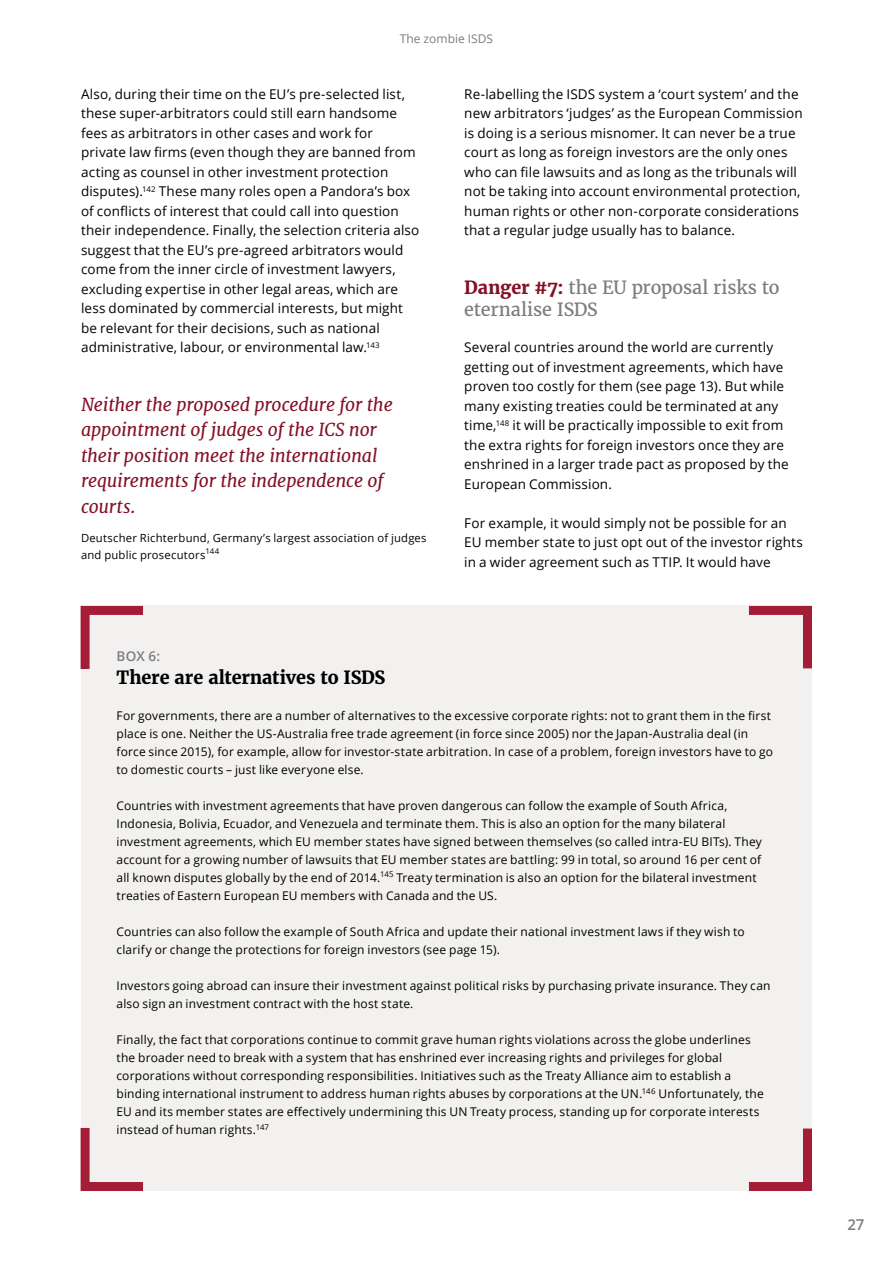
<style>
.page{position:relative;width:893px;height:1263px;background:#fff}
.page>*{position:absolute;margin:0;border:0;box-sizing:border-box;transform-origin:0 0}
.t1{font:italic 18px/25.5px "Merriweather";letter-spacing:-.01em;color:#841027}
.t2{font:18px/22.5px "Merriweather";letter-spacing:-.01em;color:#7d7d80}
.t3{font:700 18px "Merriweather";letter-spacing:-.01em;color:#000}
.t4{font:600 15px "Open Sans";color:#7d7d80}
.t5{font:13.5px/19.5px "Open Sans";letter-spacing:.01em;color:#000}
.t6{font:600 13.5px "Open Sans";color:#7d7d80}
.t7{font:12px/18px "Open Sans";letter-spacing:.015em;color:#000}
.t8{font:12px "Open Sans";color:#7d7d80}
.t9{font:11.25px/16.5px "Open Sans";letter-spacing:.02em;color:#000}
.s1{font-weight:700;color:#841027}
</style>
<div class="page">
<div style="left:81px;top:606px;width:731px;height:585px;background:#f2f1ef"></div>
<svg style="left:80px;top:605px;width:72px;height:64px"></svg>
<svg style="left:740px;top:605px;width:72px;height:64px"></svg>
<svg style="left:80px;top:1128px;width:63px;height:63px"></svg>
<svg style="left:748px;top:1128px;width:64px;height:63px"></svg>
<p class="t8" style="left:400px;top:30px;width:95px">The zombie ISDS</p>
<p class="t5" style="left:81px;top:84px;width:340px">Also, during their time on the EU’s pre-selected list, these super-arbitrators could still earn handsome fees as arbitrators in other cases and work for private law firms (even though they are banned from acting as counsel in other investment protection disputes).<sup>142</sup> These many roles open a Pandora’s box of conflicts of interest that could call into question their independence. Finally, the selection criteria also suggest that the EU’s pre-agreed arbitrators would come from the inner circle of investment lawyers, excluding expertise in other legal areas, which are less dominated by commercial interests, but might be relevant for their decisions, such as national administrative, labour, or environmental law.<sup>143</sup></p>
<h1 class="t1" style="left:81px;top:392px;width:313px">Neither the proposed procedure for the appointment of judges of the ICS nor their position meet the international requirements for the independence of courts.</h1>
<p class="t9" style="left:81px;top:529px;width:347px">Deutscher Richterbund, Germany’s largest association of judges and public prosecutors<sup>144</sup></p>
<p class="t5" style="left:464px;top:84px;width:340px">Re-labelling the ISDS system a ‘court system’ and the new arbitrators ‘judges’ as the European Commission is doing is a serious misnomer. It can never be a true court as long as foreign investors are the only ones who can file lawsuits and as long as the tribunals will not be taking into account environmental protection, human rights or other non-corporate considerations that a regular judge usually has to balance.</p>
<h1 class="t2" style="left:464px;top:276px;width:317px"><span class="s1">Danger #7:</span> the EU proposal risks to eternalise ISDS</h1>
<p class="t5" style="left:464px;top:337px;width:326px">Several countries around the world are currently getting out of investment agreements, which have proven too costly for them (see page 13). But while many existing treaties could be terminated at any time,<sup>148</sup> it will be practically impossible to exit from the extra rights for foreign investors once they are enshrined in a larger trade pact as proposed by the European Commission.</p>
<p class="t5" style="left:464px;top:513px;width:340px">For example, it would simply not be possible for an<br>EU member state to just opt out of the investor rights in a wider agreement such as TTIP. It would have</p>
<p class="t6" style="left:117px;top:647px;width:45px">BOX 6:</p>
<h1 class="t3" style="left:117px;top:666px;width:270px">There are alternatives to ISDS</h1>
<p class="t7" style="left:117px;top:706px;width:658px">For governments, there are a number of alternatives to the excessive corporate rights: not to grant them in the first place is one. Neither the US-Australia free trade agreement (in force since 2005) nor the Japan-Australia deal (in force since 2015), for example, allow for investor-state arbitration. In case of a problem, foreign investors have to go to domestic courts – just like everyone else.</p>
<p class="t7" style="left:116px;top:796px;width:647px">Countries with investment agreements that have proven dangerous can follow the example of South Africa, Indonesia, Bolivia, Ecuador, and Venezuela and terminate them. This is also an option for the many bilateral investment agreements, which EU member states have signed between themselves (so called intra-EU BITs). They account for a growing number of lawsuits that EU member states are battling: 99 in total, so around 16 per cent of all known disputes globally by the end of 2014.<sup>145</sup> Treaty termination is also an option for the bilateral investment treaties of Eastern European EU members with Canada and the US.</p>
<p class="t7" style="left:116px;top:922px;width:630px">Countries can also follow the example of South Africa and update their national investment laws if they wish to clarify or change the protections for foreign investors (see page 15).</p>
<p class="t7" style="left:116px;top:976px;width:656px">Investors going abroad can insure their investment against political risks by purchasing private insurance. They can also sign an investment contract with the host state.</p>
<p class="t7" style="left:116px;top:1030px;width:649px">Finally, the fact that corporations continue to commit grave human rights violations across the globe underlines the broader need to break with a system that has enshrined ever increasing rights and privileges for global corporations without corresponding responsibilities. Initiatives such as the Treaty Alliance aim to establish a binding international instrument to address human rights abuses by corporations at the UN.<sup>146</sup> Unfortunately, the EU and its member states are effectively undermining this UN Treaty process, standing up for corporate interests instead of human rights.<sup>147</sup></p>
<p class="t4" style="left:847px;top:1214px;width:19px">27</p>
</div>
